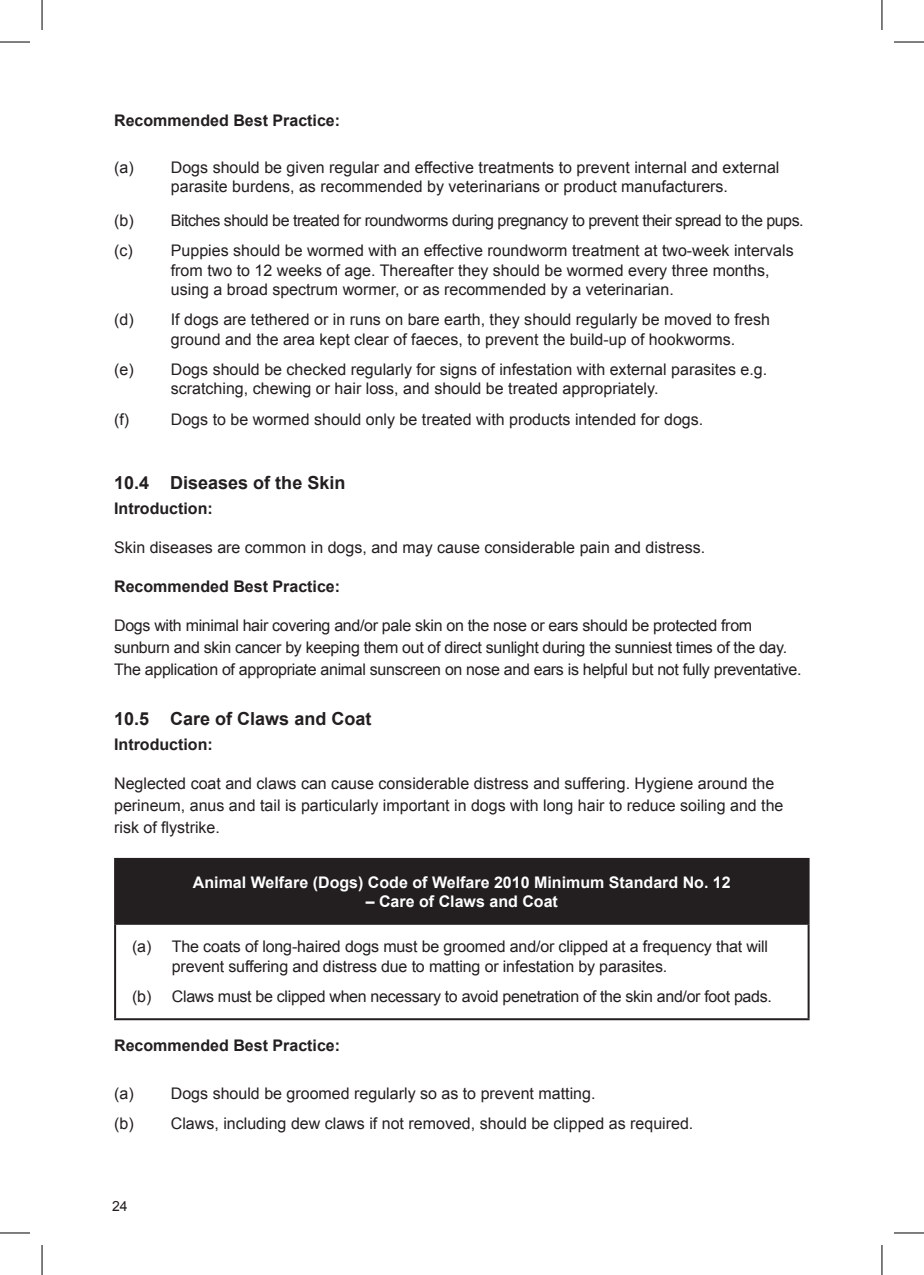
<style>
.page{position:relative;width:924px;height:1275px;background:#fff}
.page>*{position:absolute;margin:0;border:0;box-sizing:border-box;transform-origin:0 0}
.Sub_Head{font:700 18px "Arial";color:#231f20}
.Bullets{font:16px/19.2px "Arial";color:#231f20}
.Body{font:16px/22px "Arial";letter-spacing:-.02em;color:#231f20}
.Body-2{font:16px/22px "Arial";color:#231f20}
.Bullets_in_table{font:16px/19.2px "Arial";letter-spacing:-.01em;color:#231f20}
.Body-3{font:700 16px "Arial";color:#231f20}
.Bullets-2{font:16px "Arial";letter-spacing:-.03em;color:#231f20}
.Body-4{font:700 16px "Arial";color:#fff}
.t1{font:14px "Arial";color:#231f20}
</style>
<div class="page">
<div style="left:115px;top:859px;width:693px;height:64px;background:#231f20"></div>
<hr style="left:114px;top:858px;width:695px;height:2px;background:#231f20">
<hr style="left:114px;top:860px;width:2px;height:62px;background:#231f20">
<hr style="left:807px;top:860px;width:2px;height:62px;background:#231f20">
<hr style="left:114px;top:922px;width:695px;height:2px;background:#231f20">
<hr style="left:114px;top:924px;width:2px;height:94px;background:#231f20">
<hr style="left:807px;top:924px;width:2px;height:94px;background:#231f20">
<hr style="left:114px;top:1018px;width:695px;height:2px;background:#231f20">
<hr style="left:0;top:42px;width:30px;height:1px;background:#000">
<hr style="left:893px;top:42px;width:30px;height:1px;background:#000">
<hr style="left:0;top:1232px;width:30px;height:1px;background:#000">
<hr style="left:893px;top:1232px;width:30px;height:1px;background:#000">
<hr style="left:42px;top:0;width:1px;height:30px;background:#000">
<hr style="left:42px;top:1245px;width:1px;height:30px;background:#000">
<hr style="left:881px;top:0;width:1px;height:30px;background:#000">
<hr style="left:881px;top:1245px;width:1px;height:30px;background:#000">
<p class="Body-3" style="left:114px;top:109px;width:227px">Recommended Best Practice:</p>
<p class="Bullets" style="left:114px;top:158px;width:666px;text-align:center">(a) Dogs should be given regular and effective treatments to prevent internal and external parasite burdens, as recommended by veterinarians or product manufacturers.</p>
<p class="Bullets-2" style="left:114px;top:210px;width:690px">(b) Bitches should be treated for roundworms during pregnancy to prevent their spread to the pups.</p>
<p class="Bullets" style="left:171px;top:241px;width:624px;text-indent:-57px">(c) Puppies should be wormed with an effective roundworm treatment at two-week intervals from two to 12 weeks of age. Thereafter they should be wormed every three months, using a broad spectrum wormer, or as recommended by a veterinarian.</p>
<p class="Bullets" style="left:171px;top:310px;width:600px;text-indent:-57px">(d) If dogs are tethered or in runs on bare earth, they should regularly be moved to fresh ground and the area kept clear of faeces, to prevent the build-up of hookworms.</p>
<p class="Bullets" style="left:171px;top:360px;width:597px;text-indent:-57px">(e) Dogs should be checked regularly for signs of infestation with external parasites e.g. scratching, chewing or hair loss, and should be treated appropriately.</p>
<p class="Bullets" style="left:114px;top:410px;width:17px">(f)</p>
<p class="Bullets" style="left:171px;top:410px;width:533px">Dogs to be wormed should only be treated with products intended for dogs.</p>
<p class="Sub_Head" style="left:114px;top:470px;width:233px">10.4 Diseases of the Skin</p>
<p class="Body-3" style="left:114px;top:497px;width:100px">Introduction:</p>
<p class="Body-2" style="left:114px;top:536px;width:592px">Skin diseases are common in dogs, and may cause considerable pain and distress.</p>
<p class="Body-3" style="left:114px;top:575px;width:227px">Recommended Best Practice:</p>
<p class="Body" style="left:114px;top:614px;width:688px">Dogs with minimal hair covering and/or pale skin on the nose or ears should be protected from sunburn and skin cancer by keeping them out of direct sunlight during the sunniest times of the day.<br>The application of appropriate animal sunscreen on nose and ears is helpful but not fully preventative.</p>
<p class="Sub_Head" style="left:114px;top:706px;width:259px">10.5 Care of Claws and Coat</p>
<p class="Body-3" style="left:114px;top:733px;width:100px">Introduction:</p>
<p class="Body-2" style="left:114px;top:772px;width:670px">Neglected coat and claws can cause considerable distress and suffering. Hygiene around the perineum, anus and tail is particularly important in dogs with long hair to reduce soiling and the risk of flystrike.</p>
<p class="Body-4" style="left:193px;top:871px;width:539px">Animal Welfare (Dogs) Code of Welfare 2010 Minimum Standard No. 12</p>
<p class="Body-4" style="left:365px;top:890px;width:194px">– Care of Claws and Coat</p>
<p class="Bullets_in_table" style="left:172px;top:937px;width:597px;text-indent:-40px">(a) The coats of long-haired dogs must be groomed and/or clipped at a frequency that will prevent suffering and distress due to matting or infestation by parasites.</p>
<p class="Bullets_in_table" style="left:132px;top:987px;width:641px">(b) Claws must be clipped when necessary to avoid penetration of the skin and/or foot pads.</p>
<p class="Body-3" style="left:114px;top:1035px;width:227px">Recommended Best Practice:</p>
<p class="Bullets" style="left:114px;top:1083px;width:482px">(a) Dogs should be groomed regularly so as to prevent matting.</p>
<p class="Bullets" style="left:114px;top:1114px;width:580px">(b) Claws, including dew claws if not removed, should be clipped as required.</p>
<p class="t1" style="left:112px;top:1197px;width:17px">24</p>
</div>
